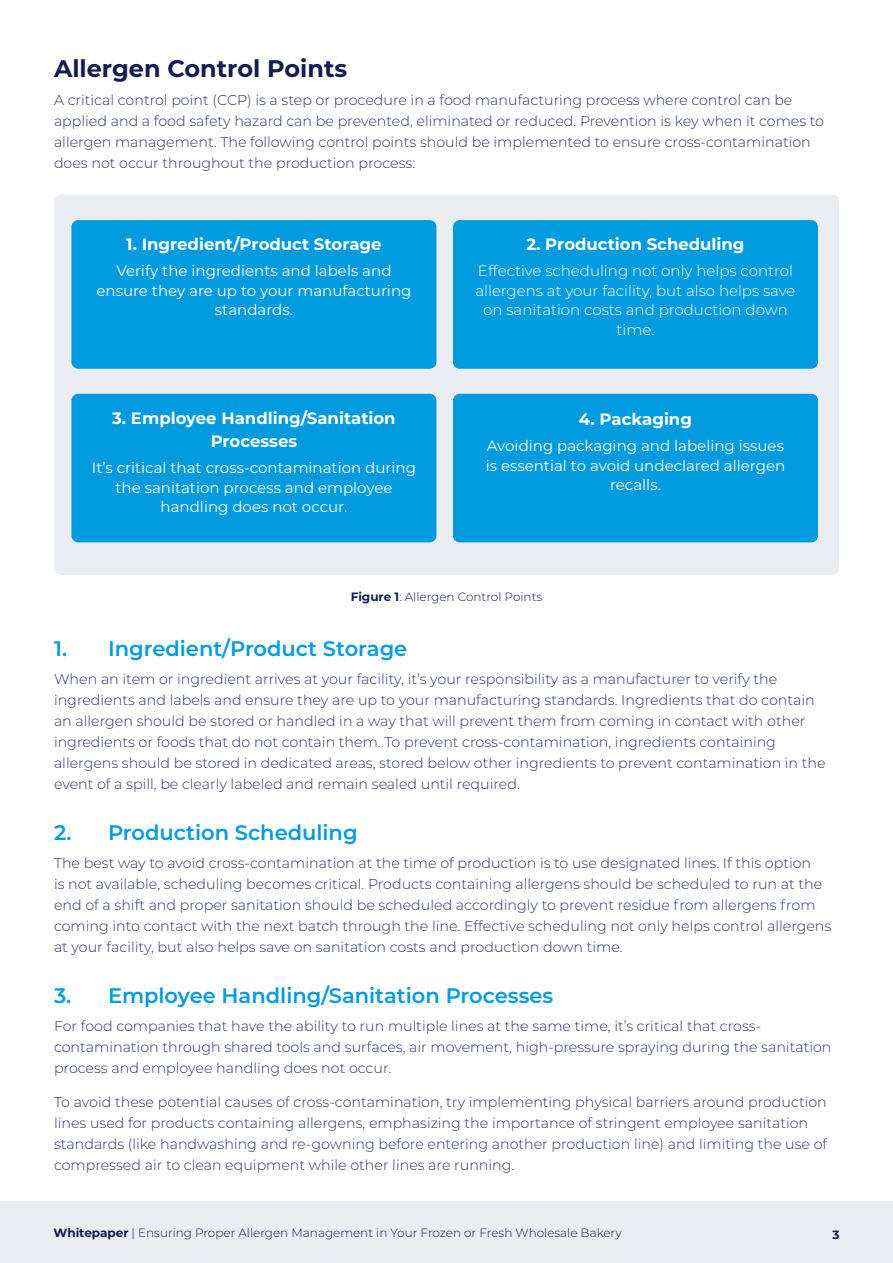
<style>
.page{position:relative;width:893px;height:1263px;background:#fff}
.page>*{position:absolute;margin:0;border:0;box-sizing:border-box;transform-origin:0 0}
.Heading_1{font:700 24px "Montserrat";color:#131c4e}
.Heading_2{font:600 21px "Montserrat";color:#009bde}
.t1{font:700 16.5px/22.5px "Montserrat";color:#fff;text-align:center}
.t2{font:15px/19.5px "Montserrat";color:#fff;text-align:center}
.t3{font:300 15px/19.5px "Montserrat";color:#fff;text-align:center}
.Body_Text{font:300 14.25px/21px "Montserrat";color:#2b3360}
.Body_Text-2{font:300 12px "Montserrat";color:#131c4e}
.t4{font:700 12px "Montserrat";color:#131c4e}
.s1{font-weight:700}
</style>
<div class="page">
<div style="left:0;top:1201px;width:893px;height:62px;background:#eaedf1"></div>
<div style="left:54px;top:195px;width:785px;height:380px;background:#eaedf1;border-radius:7px"></div>
<div style="left:71px;top:220px;width:365px;height:149px;background:#009bde;border-radius:7px"></div>
<div style="left:453px;top:220px;width:365px;height:149px;background:#009bde;border-radius:7px"></div>
<div style="left:71px;top:394px;width:365px;height:148px;background:#009bde;border-radius:7px"></div>
<div style="left:453px;top:394px;width:365px;height:148px;background:#009bde;border-radius:7px"></div>
<p class="Heading_1" style="left:54px;top:51px;width:295px">Allergen Control Points</p>
<p class="Body_Text" style="left:54px;top:89px;width:772px">A critical control point (CCP) is a step or procedure in a food manufacturing process where control can be applied and a food safety hazard can be prevented, eliminated or reduced. Prevention is key when it comes to allergen management. The following control points should be implemented to ensure cross-contamination does not occur throughout the production process:</p>
<p class="t1" style="left:126px;top:232px;width:257px">1. Ingredient/Product Storage</p>
<p class="t2" style="left:96px;top:261px;width:316px">Verify the ingredients and labels and ensure they are up to your manufacturing standards.</p>
<p class="t1" style="left:112px;top:406px;width:285px">3. Employee Handling/Sanitation<br>Processes</p>
<p class="t2" style="left:92px;top:458px;width:325px">It’s critical that cross-contamination during the sanitation process and employee handling does not occur.</p>
<p class="t1" style="left:526px;top:232px;width:219px">2. Production Scheduling</p>
<p class="t3" style="left:475px;top:261px;width:322px">Effective scheduling not only helps control allergens at your facility, but also helps save on sanitation costs and production down time.</p>
<p class="t1" style="left:579px;top:407px;width:115px">4. Packaging</p>
<p class="t2" style="left:486px;top:436px;width:301px">Avoiding packaging and labeling issues is essential to avoid undeclared allergen recalls.</p>
<p class="Body_Text-2" style="left:351px;top:588px;width:193px"><span class="s1">Figure 1</span>: Allergen Control Points</p>
<p class="Heading_2" style="left:54px;top:634px;width:355px">1. Ingredient/Product Storage</p>
<p class="Body_Text" style="left:54px;top:668px;width:773px">When an item or ingredient arrives at your facility, it’s your responsibility as a manufacturer to verify the ingredients and labels and ensure they are up to your manufacturing standards. Ingredients that do contain an allergen should be stored or handled in a way that will prevent them from coming in contact with other ingredients or foods that do not contain them. To prevent cross-contamination, ingredients containing allergens should be stored in dedicated areas, stored below other ingredients to prevent contamination in the event of a spill, be clearly labeled and remain sealed until required.</p>
<p class="Heading_2" style="left:54px;top:818px;width:305px">2. Production Scheduling</p>
<p class="Body_Text" style="left:54px;top:852px;width:779px">The best way to avoid cross-contamination at the time of production is to use designated lines. If this option<br>is not available, scheduling becomes critical. Products containing allergens should be scheduled to run at the end of a shift and proper sanitation should be scheduled accordingly to prevent residue from allergens from coming into contact with the next batch through the line. Effective scheduling not only helps control allergens at your facility, but also helps save on sanitation costs and production down time.</p>
<p class="Heading_2" style="left:54px;top:980px;width:501px">3. Employee Handling/Sanitation Processes</p>
<p class="Body_Text" style="left:54px;top:1015px;width:779px">For food companies that have the ability to run multiple lines at the same time, it’s critical that cross&shy;contamination through shared tools and surfaces, air movement, high-pressure spraying during the sanitation process and employee handling does not occur.</p>
<p class="Body_Text" style="left:54px;top:1091px;width:775px">To avoid these potential causes of cross-contamination, try implementing physical barriers around production lines used for products containing allergens, emphasizing the importance of stringent employee sanitation standards (like handwashing and re-gowning before entering another production line) and limiting the use of compressed air to clean equipment while other lines are running.</p>
<p class="Body_Text-2" style="left:53px;top:1224px;width:570px"><span class="s1">Whitepaper</span> | Ensuring Proper Allergen Management in Your Frozen or Fresh Wholesale Bakery</p>
<p class="t4" style="left:832px;top:1226px;width:9px">3</p>
</div>
